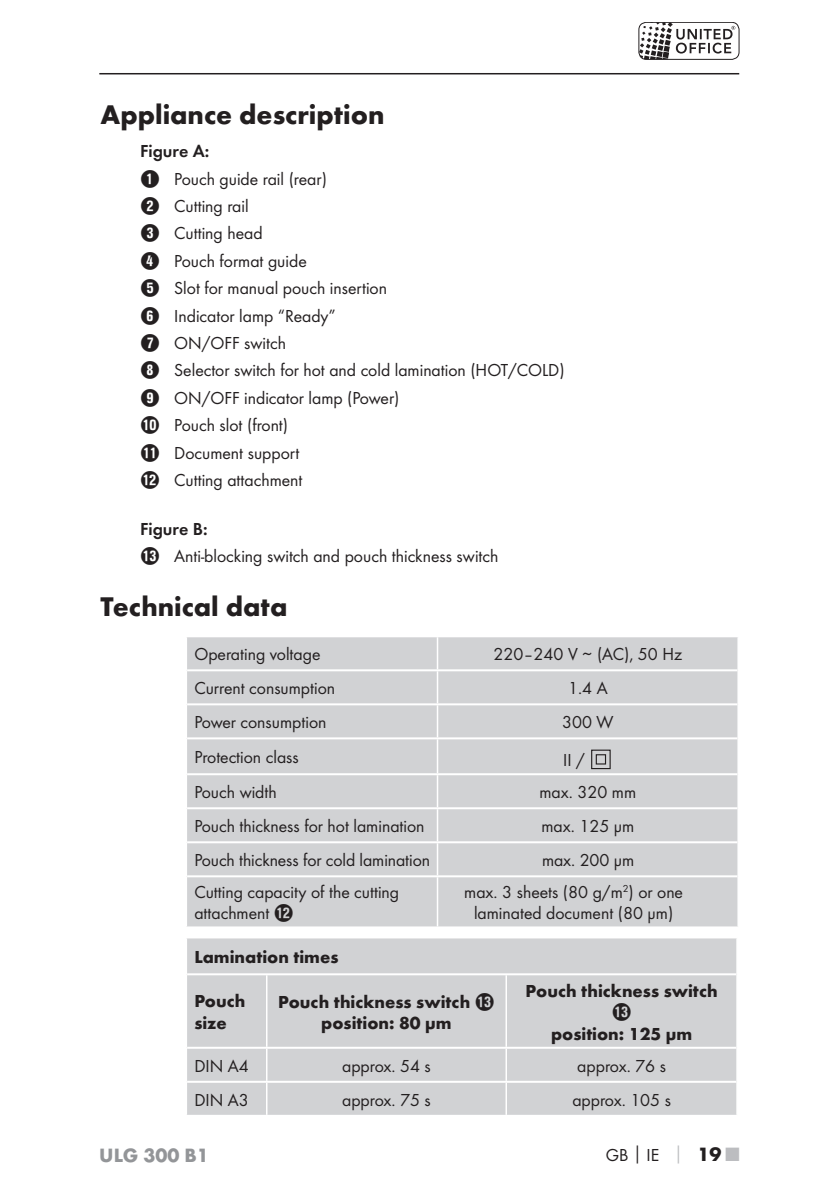
<style>
.page{position:relative;width:840px;height:1191px;background:#fff}
.page>*{position:absolute;margin:0;border:0;box-sizing:border-box;transform-origin:0 0}
.t1{font:700 28px "Futura";color:#231f20}
.t2{font:700 20px "Futura";color:#939598}
.t3{font:20px "Hako PI Nummern";color:#231f20}
.t4{font:18px/27.4px "Futura Boo";color:#231f20}
.t5{font:700 18px/21.6px "Futura";color:#231f20}
.t6{font:18px "Futura Dem";color:#231f20}
.s1{font-family:"Hako PI Nummern";font-size:20px}
.s2{font-family:"Hako PI Nummern";font-weight:400;font-size:20px}
.s3{font-family:"Futura";font-weight:700}
.s4{font-family:"Futura";font-weight:700;color:#bcbdc0}
.s5{font-family:"Futura";font-weight:700;font-size:20px}
.s6{font-family:"Futura";font-weight:700;font-size:20px;color:#bcbdc0}
</style>
<div class="page">
<svg style="left:640px;top:22px;width:94px;height:36px"></svg>
<div style="left:638px;top:22px;width:100px;height:38px;border:1px solid #231f20;border-radius:7px"></div>
<hr style="left:99px;top:73px;width:639px;height:1px;background:#231f20">
<div style="left:187px;top:637px;width:550px;height:289px;background:#d1d2d4"></div>
<hr style="left:187px;top:669px;width:550px;height:2px;background:#fff">
<hr style="left:187px;top:703px;width:550px;height:2px;background:#fff">
<hr style="left:187px;top:737px;width:550px;height:2px;background:#fff">
<hr style="left:187px;top:773px;width:550px;height:2px;background:#fff">
<hr style="left:187px;top:807px;width:550px;height:2px;background:#fff">
<hr style="left:187px;top:841px;width:550px;height:2px;background:#fff">
<hr style="left:187px;top:875px;width:550px;height:2px;background:#fff">
<hr style="left:436px;top:637px;width:2px;height:32px;background:#fff">
<hr style="left:436px;top:671px;width:2px;height:32px;background:#fff">
<hr style="left:436px;top:705px;width:2px;height:32px;background:#fff">
<hr style="left:436px;top:739px;width:2px;height:34px;background:#fff">
<hr style="left:436px;top:775px;width:2px;height:32px;background:#fff">
<hr style="left:436px;top:809px;width:2px;height:32px;background:#fff">
<hr style="left:436px;top:843px;width:2px;height:32px;background:#fff">
<hr style="left:436px;top:877px;width:2px;height:49px;background:#fff">
<svg style="left:590px;top:749px;width:21px;height:20px"></svg>
<div style="left:187px;top:938px;width:549px;height:176px;background:#d1d2d4"></div>
<hr style="left:187px;top:973px;width:549px;height:2px;background:#fff">
<hr style="left:187px;top:1046px;width:549px;height:2px;background:#fff">
<hr style="left:187px;top:1080px;width:549px;height:2px;background:#fff">
<hr style="left:266px;top:975px;width:1px;height:71px;background:#fff">
<hr style="left:505px;top:975px;width:1px;height:71px;background:#fff">
<hr style="left:266px;top:1048px;width:1px;height:32px;background:#fff">
<hr style="left:505px;top:1048px;width:1px;height:32px;background:#fff">
<hr style="left:266px;top:1082px;width:1px;height:32px;background:#fff">
<hr style="left:505px;top:1082px;width:1px;height:32px;background:#fff">
<h1 class="t1" style="left:100px;top:104px;width:285px">Appliance description</h1>
<p class="t6" style="left:140px;top:143px;width:71px">Figure A:</p>
<p class="t4" style="left:140px;top:166px;width:426px"><span class="s1">1</span> Pouch guide rail (rear)<br><span class="s1">2</span> Cutting rail<br><span class="s1">3</span> Cutting head<br><span class="s1">4</span> Pouch format guide<br><span class="s1">5</span> Slot for manual pouch insertion<br><span class="s1">6</span> Indicator lamp “Ready”<br><span class="s1">7</span> ON/OFF switch<br><span class="s1">8</span> Selector switch for hot and cold lamination (HOT/COLD)<br><span class="s1">9</span> ON/OFF indicator lamp (Power)<br><span class="s1">0</span> Pouch slot (front)<br><span class="s1">Q</span> Document support<br><span class="s1">W</span> Cutting attachment</p>
<p class="t6" style="left:140px;top:521px;width:69px">Figure B:</p>
<p class="t4" style="left:140px;top:544px;width:359px"><span class="s1">E</span> Anti-blocking switch and pouch thickness switch</p>
<h1 class="t1" style="left:100px;top:595px;width:188px">Technical data</h1>
<p class="t4" style="left:194px;top:641px;width:128px">Operating voltage</p>
<p class="t4" style="left:493px;top:641px;width:190px">220–240 V ∼ (AC), 50 Hz</p>
<p class="t4" style="left:194px;top:675px;width:142px">Current consumption</p>
<p class="t4" style="left:568px;top:675px;width:41px">1.4 A</p>
<p class="t4" style="left:194px;top:709px;width:133px">Power consumption</p>
<p class="t4" style="left:562px;top:709px;width:53px">300 W</p>
<p class="t4" style="left:194px;top:744px;width:106px">Protection class</p>
<p class="t4" style="left:563px;top:747px;width:23px">II /</p>
<p class="t4" style="left:194px;top:779px;width:84px">Pouch width</p>
<p class="t4" style="left:539px;top:779px;width:98px">max. 320 mm</p>
<p class="t4" style="left:194px;top:813px;width:231px">Pouch thickness for hot lamination</p>
<p class="t4" style="left:541px;top:813px;width:94px">max. 125 μm</p>
<p class="t4" style="left:194px;top:847px;width:237px">Pouch thickness for cold lamination</p>
<p class="t4" style="left:541px;top:847px;width:94px">max. 200 μm</p>
<p class="t4" style="left:194px;top:882px;width:206px;line-height:21.6px">Cutting capacity of the cutting attachment <span class="s1">W</span></p>
<p class="t4" style="left:464px;top:882px;width:220px;line-height:21.6px;text-align:center">max. 3 sheets (80 g/m<sup>2</sup>) or one laminated document (80 μm)</p>
<p class="t5" style="left:194px;top:947px;width:145px">Lamination times</p>
<p class="t5" style="left:194px;top:992px;width:53px">Pouch size</p>
<p class="t5" style="left:278px;top:992px;width:218px;text-align:center">Pouch thickness switch <span class="s2">E </span>position: 80 μm</p>
<p class="t5" style="left:525px;top:981px;width:193px">Pouch thickness switch</p>
<p class="t3" style="left:611px;top:1002px;width:21px">E</p>
<p class="t5" style="left:550px;top:1024px;width:143px">position: 125 μm</p>
<p class="t4" style="left:194px;top:1052px;width:56px">DIN A4</p>
<p class="t4" style="left:342px;top:1052px;width:90px">approx. 54 s</p>
<p class="t4" style="left:577px;top:1052px;width:90px">approx. 76 s</p>
<p class="t4" style="left:194px;top:1086px;width:56px">DIN A3</p>
<p class="t4" style="left:342px;top:1086px;width:90px">approx. 75 s</p>
<p class="t4" style="left:572px;top:1086px;width:100px">approx. 105 s</p>
<p class="t2" style="left:99px;top:1147px;width:111px">ULG 300 B1</p>
<p class="t4" style="left:605px;top:1142px;width:135px">GB<span class="s3">│</span>IE <span class="s4">│</span> <span class="s5">19</span> <span class="s6">■</span></p>
</div>
